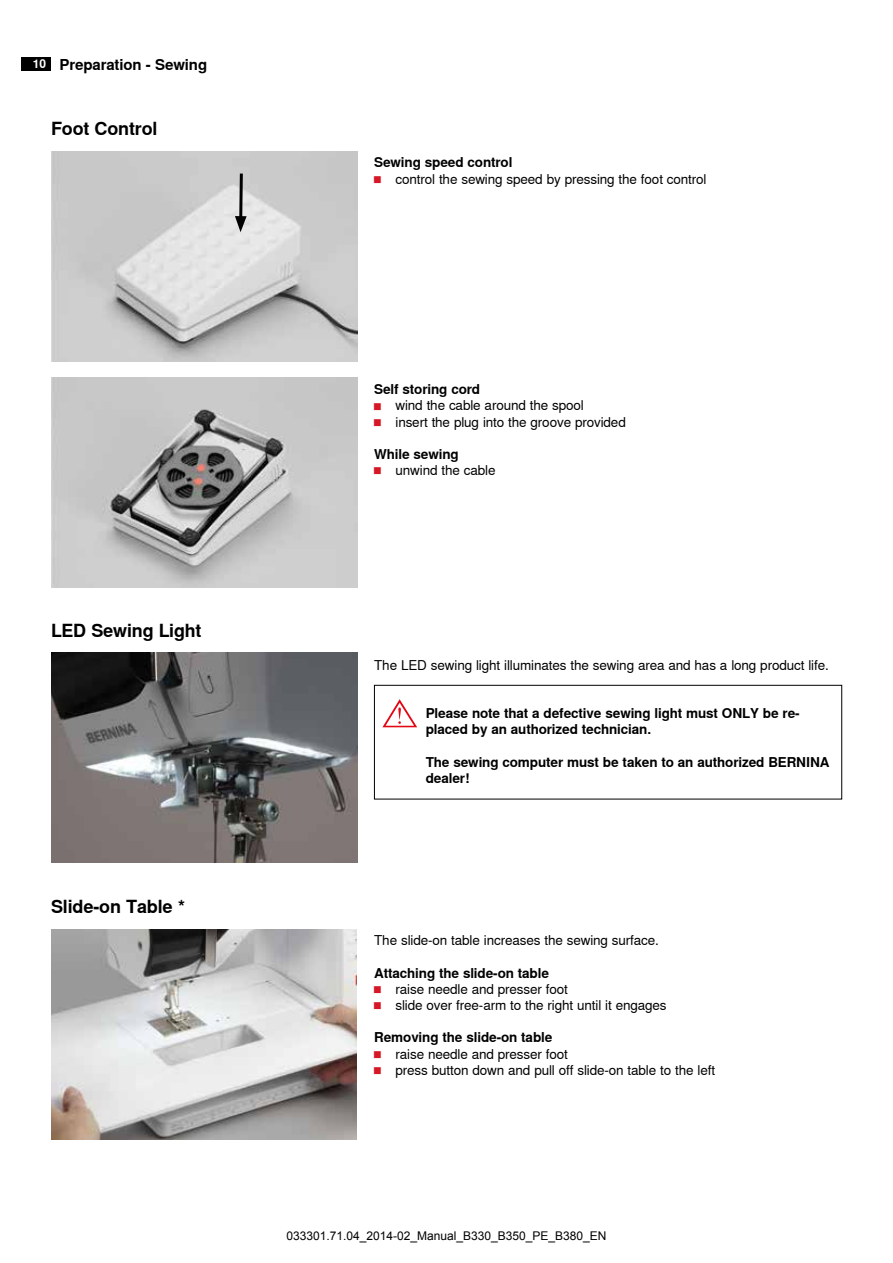
<style>
.page{position:relative;width:893px;height:1263px;background:#fff}
.page>*{position:absolute;margin:0;border:0;box-sizing:border-box;transform-origin:0 0}
.t1{font:700 18px "Nimbus Sans Global";letter-spacing:-.01em;color:#000}
.t2{font:700 15px "Nimbus Sans Global";letter-spacing:-.01em;color:#000}
.t3{font:13.5px/16.2px "Nimbus Sans Global";letter-spacing:-.01em;color:#000}
.t4{font:700 13.5px/16.2px "Nimbus Sans Global";letter-spacing:-.01em;color:#000}
.t5{font:12px "Arial";color:#000}
.t6{font:700 12px "Nimbus Sans Global";color:#fff}
.s1{font-weight:700}
.s2{font-weight:700;font-size:6.75px;color:#d61726}
</style>
<div class="page">
<div style="left:21px;top:57px;width:30px;height:13px;background:#000"></div>
<div style="left:374px;top:685px;width:468px;height:114px;border:1px solid #000"></div>
<svg style="left:382px;top:699px;width:35px;height:28px"></svg>
<img style="left:51px;top:151px;width:306px;height:211px">
<img style="left:51px;top:377px;width:306px;height:211px">
<svg style="left:235px;top:171px;width:12px;height:61px"></svg>
<img style="left:51px;top:652px;width:306px;height:211px">
<img style="left:51px;top:929px;width:306px;height:210px">
<p class="t6" style="left:33px;top:56px;width:15px">10</p>
<p class="t2" style="left:60px;top:56px;width:149px">Preparation - Sewing</p>
<h1 class="t1" style="left:51px;top:117px;width:108px">Foot Control</h1>
<h1 class="t1" style="left:51px;top:620px;width:152px">LED Sewing Light</h1>
<h1 class="t1" style="left:51px;top:895px;width:136px">Slide-on Table *</h1>
<p class="t3" style="left:374px;top:154px;width:334px"><span class="s1">Sewing speed control<br></span><span class="s2">█</span> control the sewing speed by pressing the foot control</p>
<p class="t3" style="left:374px;top:381px;width:253px"><span class="s1">Self storing cord<br></span><span class="s2">█</span> wind the cable around the spool<br><span class="s2">█</span> insert the plug into the groove provided</p>
<p class="t3" style="left:374px;top:446px;width:123px"><span class="s1">While sewing<br></span><span class="s2">█</span> unwind the cable</p>
<p class="t3" style="left:374px;top:656px;width:456px">The LED sewing light illuminates the sewing area and has a long product life.</p>
<p class="t4" style="left:426px;top:705px;width:375px">Please note that a defective sewing light must ONLY be re&shy;placed by an authorized technician.</p>
<p class="t4" style="left:426px;top:754px;width:406px">The sewing computer must be taken to an authorized BERNINA dealer!</p>
<p class="t3" style="left:374px;top:932px;width:286px">The slide-on table increases the sewing surface.</p>
<p class="t3" style="left:374px;top:964px;width:294px"><span class="s1">Attaching the slide-on table<br></span><span class="s2">█</span> raise needle and presser foot<br><span class="s2">█</span> slide over free-arm to the right until it engages</p>
<p class="t3" style="left:374px;top:1029px;width:342px"><span class="s1">Removing the slide-on table<br></span><span class="s2">█</span> raise needle and presser foot<br><span class="s2">█</span> press button down and pull off slide-on table to the left</p>
<p class="t5" style="left:286px;top:1229px;width:322px">033301.71.04_2014-02_Manual_B330_B350_PE_B380_EN</p>
</div>
